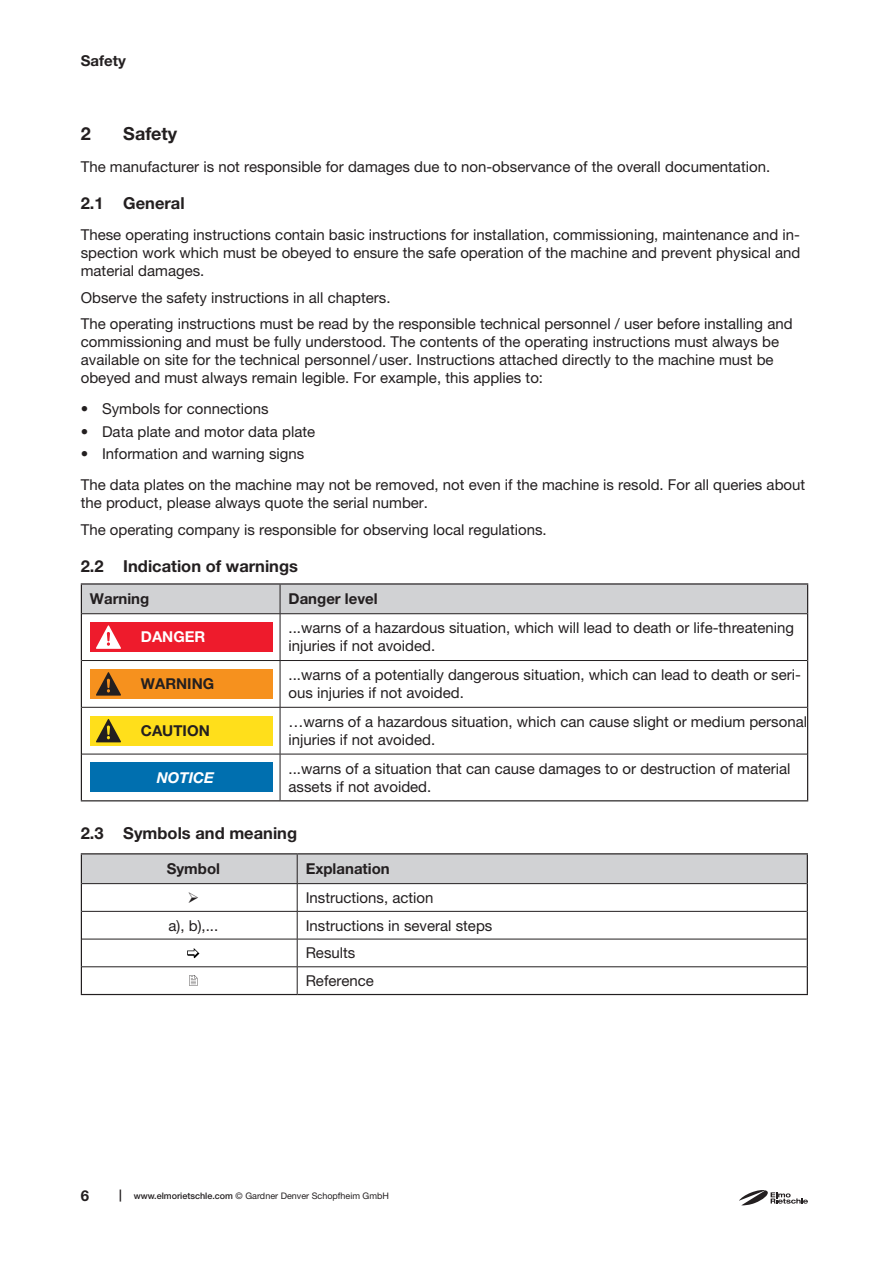
<style>
.page{position:relative;width:893px;height:1263px;background:#fff}
.page>*{position:absolute;margin:0;border:0;box-sizing:border-box;transform-origin:0 0}
.t1{font:700 18px "Helvetica Neue LT Pro";color:#231f20}
.t2{font:700 16.5px "Helvetica Neue LT Pro";color:#231f20}
.t3{font:15px/18px "Helvetica Neue LT Pro";color:#231f20}
.t4{font:700 15px "Helvetica Neue LT Pro";color:#231f20}
.t5{font:700 15px "Helvetica Neue LT Pro";color:#fff}
.t6{font:italic 700 15px "Helvetica Neue LT Pro";color:#fff}
.t7{font:9px "Helvetica Neue LT Pro";color:#231f20}
.s1{font-weight:700;font-size:12px}
.s2{font-weight:500}
</style>
<div class="page">
<svg style="left:739px;top:1190px;width:69px;height:15px"></svg>
<hr style="left:81px;top:583px;width:199px;height:2px;background:#231f20">
<hr style="left:280px;top:583px;width:528px;height:2px;background:#231f20">
<hr style="left:81px;top:614px;width:1px;height:46px;background:#231f20">
<hr style="left:81px;top:660px;width:1px;height:47px;background:#231f20">
<hr style="left:81px;top:707px;width:1px;height:47px;background:#231f20">
<hr style="left:81px;top:754px;width:1px;height:46px;background:#231f20">
<hr style="left:81px;top:800px;width:199px;height:1px;background:#231f20">
<hr style="left:280px;top:800px;width:528px;height:1px;background:#231f20">
<hr style="left:280px;top:614px;width:1px;height:46px;background:#231f20">
<hr style="left:82px;top:660px;width:198px;height:1px;background:#231f20">
<hr style="left:280px;top:660px;width:527px;height:1px;background:#231f20">
<hr style="left:280px;top:661px;width:1px;height:46px;background:#231f20">
<hr style="left:82px;top:707px;width:198px;height:1px;background:#231f20">
<hr style="left:280px;top:707px;width:527px;height:1px;background:#231f20">
<hr style="left:280px;top:708px;width:1px;height:46px;background:#231f20">
<hr style="left:82px;top:754px;width:198px;height:1px;background:#231f20">
<hr style="left:280px;top:754px;width:527px;height:1px;background:#231f20">
<hr style="left:280px;top:754px;width:1px;height:46px;background:#231f20">
<svg style="left:81px;top:584px;width:727px;height:30px;background:#c8c9cb"></svg>
<hr style="left:807px;top:614px;width:1px;height:46px;background:#231f20">
<hr style="left:807px;top:660px;width:1px;height:47px;background:#231f20">
<hr style="left:807px;top:707px;width:1px;height:47px;background:#231f20">
<hr style="left:807px;top:754px;width:1px;height:46px;background:#231f20">
<div style="left:90px;top:622px;width:183px;height:30px;background:#ee1b2c"></div>
<svg style="left:97px;top:625px;width:24px;height:24px"></svg>
<div style="left:90px;top:669px;width:183px;height:30px;background:#f6911e"></div>
<svg style="left:97px;top:672px;width:24px;height:24px"></svg>
<div style="left:90px;top:716px;width:183px;height:29px;background:#ffdf1b"></div>
<svg style="left:97px;top:719px;width:24px;height:23px"></svg>
<div style="left:90px;top:762px;width:183px;height:30px;background:#006faf"></div>
<hr style="left:81px;top:853px;width:216px;height:1px;background:#231f20">
<hr style="left:297px;top:853px;width:511px;height:1px;background:#231f20">
<hr style="left:81px;top:994px;width:216px;height:1px;background:#231f20">
<hr style="left:297px;top:994px;width:511px;height:1px;background:#231f20">
<svg style="left:81px;top:854px;width:727px;height:140px"></svg>
<p class="t4" style="left:81px;top:51px;width:47px">Safety</p>
<p class="t1" style="left:81px;top:123px;width:12px">2</p>
<p class="t1" style="left:123px;top:123px;width:56px">Safety</p>
<p class="t3" style="left:81px;top:157px;width:691px">The manufacturer is not responsible for damages due to non-observance of the overall documentation.</p>
<p class="t2" style="left:81px;top:193px;width:105px">2.1 General</p>
<p class="t3" style="left:81px;top:226px;width:721px;text-align:justify">These operating instructions contain basic instructions for installation, commissioning, maintenance and in&shy;spection work which must be obeyed to ensure the safe operation of the machine and prevent physical and material damages.</p>
<p class="t3" style="left:81px;top:288px;width:311px">Observe the safety instructions in all chapters.</p>
<p class="t3" style="left:81px;top:315px;width:713px">The operating instructions must be read by the responsible technical personnel / user before installing and commissioning and must be fully understood. The contents of the operating instructions must always be available on site for the technical personnel/user. Instructions attached directly to the machine must be obeyed and must always remain legible. For example, this applies to:</p>
<p class="t3" style="left:81px;top:400px;width:189px">• Symbols for connections</p>
<p class="t3" style="left:81px;top:422px;width:236px">• Data plate and motor data plate</p>
<p class="t3" style="left:81px;top:444px;width:225px">• Information and warning signs</p>
<p class="t3" style="left:81px;top:475px;width:726px">The data plates on the machine may not be removed, not even if the machine is resold. For all queries about the product, please always quote the serial number.</p>
<p class="t3" style="left:81px;top:520px;width:467px">The operating company is responsible for observing local regulations.</p>
<p class="t2" style="left:81px;top:556px;width:219px">2.2 Indication of warnings</p>
<p class="t4" style="left:90px;top:590px;width:61px">Warning</p>
<p class="t4" style="left:289px;top:590px;width:91px">Danger level</p>
<p class="t5" style="left:141px;top:628px;width:66px">DANGER</p>
<p class="t3" style="left:289px;top:619px;width:507px">...warns of a hazardous situation, which will lead to death or life-threatening injuries if not avoided.</p>
<p class="t4" style="left:141px;top:674px;width:75px">WARNING</p>
<p class="t3" style="left:289px;top:666px;width:514px">...warns of a potentially dangerous situation, which can lead to death or seri&shy;ous injuries if not avoided.</p>
<p class="t4" style="left:141px;top:721px;width:70px">CAUTION</p>
<p class="t3" style="left:289px;top:712px;width:520px">…warns of a hazardous situation, which can cause slight or medium personal injuries if not avoided.</p>
<p class="t6" style="left:157px;top:768px;width:59px">NOTICE</p>
<p class="t3" style="left:289px;top:759px;width:504px">...warns of a situation that can cause damages to or destruction of material assets if not avoided.</p>
<p class="t2" style="left:81px;top:823px;width:218px">2.3 Symbols and meaning</p>
<p class="t4" style="left:167px;top:860px;width:55px">Symbol</p>
<p class="t4" style="left:306px;top:860px;width:86px">Explanation</p>
<p class="t3" style="left:306px;top:888px;width:129px">Instructions, action</p>
<p class="t3" style="left:169px;top:916px;width:51px">a), b),...</p>
<p class="t3" style="left:306px;top:916px;width:188px">Instructions in several steps</p>
<p class="t3" style="left:306px;top:944px;width:51px">Results</p>
<p class="t3" style="left:306px;top:971px;width:70px">Reference</p>
<p class="t4" style="left:81px;top:1187px;width:10px">6</p>
<p class="t7" style="left:119px;top:1191px;width:271px"><span class="s1">|</span> <span class="s2">www.elmorietschle.com</span> © Gardner Denver Schopfheim GmbH</p>
</div>
